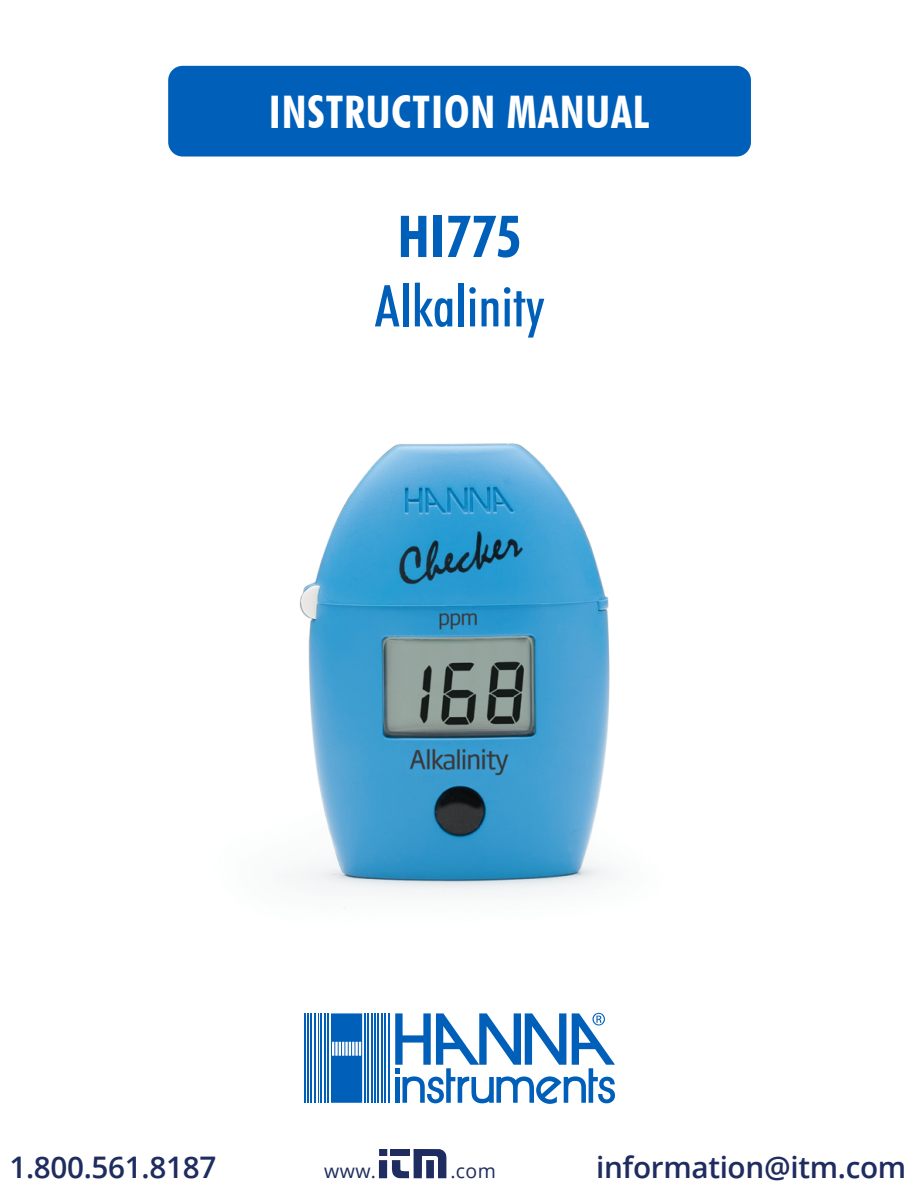
<style>
.page{position:relative;width:918px;height:1188px;background:#fff}
.page>*{position:absolute;margin:0;border:0;box-sizing:border-box;transform-origin:0 0}
.Instrument_name_titl{font:500 condensed 57.75px "Futura BT";color:#005fb9}
.Instrument_code_titl{font:700 condensed 57.75px "Futura BT";color:#005fb9}
.INSTRUCTION_MANUAL{font:700 condensed 45px "Futura BT";letter-spacing:.02em;color:#fff}
.t1{font:600 29.7px "Open Sans";letter-spacing:-.01em;color:#1e2c5f}
.t2{font:19.5px "Open Sans";letter-spacing:.02em;color:#1e2c5f}
</style>
<div class="page">
<div style="left:168px;top:66px;width:583px;height:91px;background:#005fb9;border-radius:14px"></div>
<hr style="left:388px;top:1013px;width:1px;height:90px;background:#005fb9">
<hr style="left:385px;top:1013px;width:1px;height:90px;background:#005fb9">
<hr style="left:381px;top:1013px;width:1px;height:90px;background:#005fb9">
<hr style="left:378px;top:1013px;width:1px;height:90px;background:#005fb9">
<hr style="left:375px;top:1013px;width:1px;height:90px;background:#005fb9">
<hr style="left:371px;top:1013px;width:1px;height:90px;background:#005fb9">
<hr style="left:368px;top:1013px;width:1px;height:90px;background:#005fb9">
<hr style="left:365px;top:1013px;width:1px;height:90px;background:#005fb9">
<hr style="left:328px;top:1013px;width:1px;height:90px;background:#005fb9">
<hr style="left:324px;top:1013px;width:1px;height:90px;background:#005fb9">
<hr style="left:321px;top:1013px;width:1px;height:90px;background:#005fb9">
<hr style="left:318px;top:1013px;width:1px;height:90px;background:#005fb9">
<hr style="left:314px;top:1013px;width:1px;height:90px;background:#005fb9">
<hr style="left:311px;top:1013px;width:1px;height:90px;background:#005fb9">
<hr style="left:307px;top:1013px;width:1px;height:90px;background:#005fb9">
<hr style="left:304px;top:1013px;width:1px;height:90px;background:#005fb9">
<svg style="left:331px;top:1013px;width:31px;height:90px;background:#1c70c0"></svg>
<svg style="left:395px;top:1013px;width:220px;height:91px"></svg>
<img style="left:286px;top:443px;width:325px;height:465px">
<div style="left:379px;top:1149px;width:8px;height:7px;background:#1e2c5f"></div>
<div style="left:379px;top:1160px;width:8px;height:18px;background:#1e2c5f"></div>
<svg style="left:391px;top:1149px;width:55px;height:29px"></svg>
<p class="INSTRUCTION_MANUAL" style="left:269px;top:85px;width:382px">INSTRUCTION MANUAL</p>
<p class="Instrument_code_titl" style="left:398px;top:201px;width:125px">HI775</p>
<p class="Instrument_name_titl" style="left:374px;top:271px;width:172px">Alkalinity</p>
<p class="t1" style="left:9px;top:1147px;width:208px">1.800.561.8187</p>
<p class="t2" style="left:324px;top:1158px;width:53px">www.</p>
<p class="t2" style="left:450px;top:1158px;width:47px">.com</p>
<p class="t1" style="left:596px;top:1147px;width:312px">information@itm.com</p>
</div>
